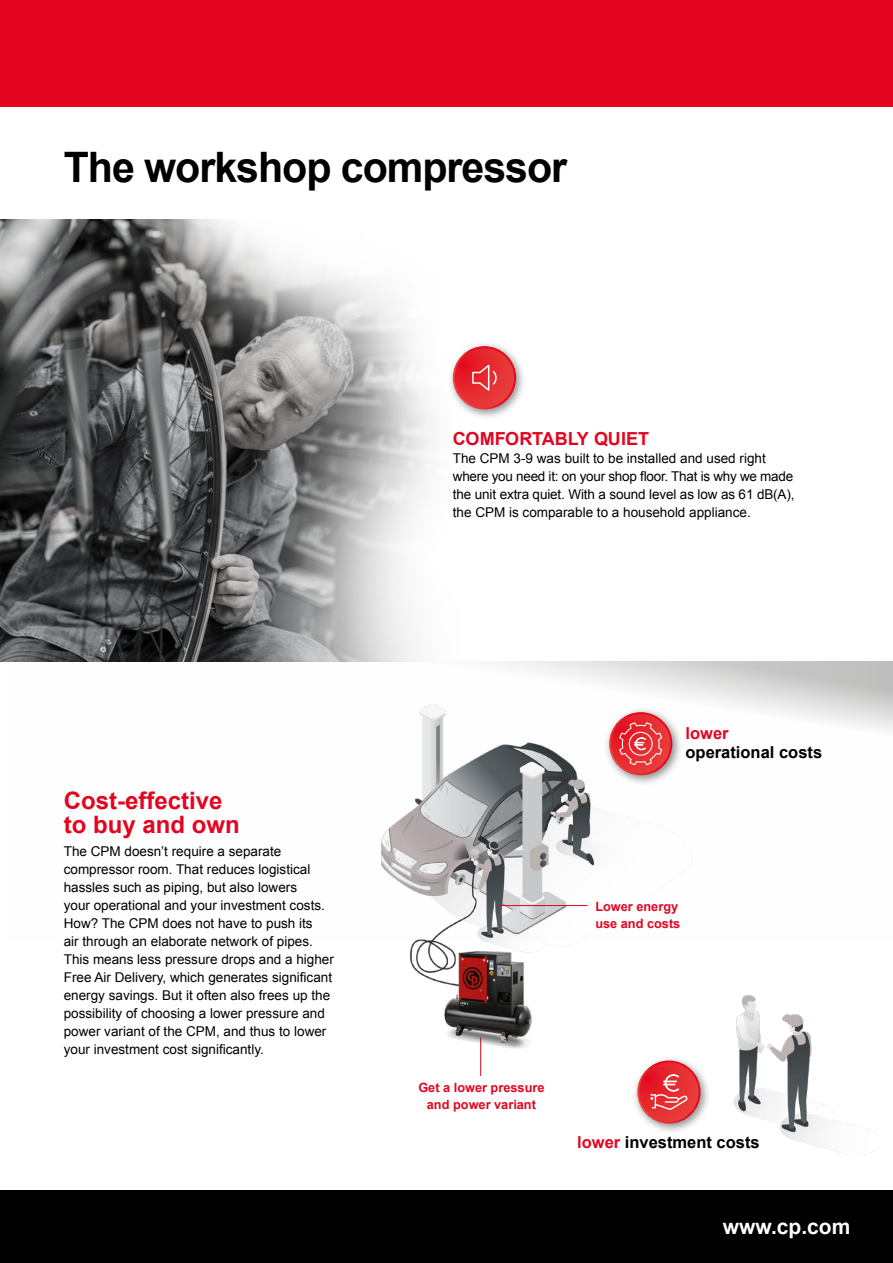
<style>
.page{position:relative;width:893px;height:1263px;background:#fff}
.page>*{position:absolute;margin:0;border:0;box-sizing:border-box;transform-origin:0 0}
.Headline{font:700 42px "Arial";letter-spacing:-.025em;color:#000}
.Headline-2{font:700 24px/24px "Arial";color:#e30520}
.t1{font:700 21px "Arial";color:#fff}
.Showkop{font:700 18px "Arial";color:#e30520}
.Body_Text{font:700 16.5px/19.5px "Arial";color:#000}
.Headline-3{font:13.5px/18px "Arial";color:#000}
.Body_Text-2{font:700 12.75px/17.2px "Arial";color:#e30520}
.s1{color:#e30520}
</style>
<div class="page">
<div style="left:0;top:1191px;width:893px;height:72px;background:#000"></div>
<svg style="left:498px;top:662px;width:395px;height:69px"></svg>
<img style="left:381px;top:704px;width:498px;height:451px">
<img style="left:0;top:219px;width:525px;height:443px">
<hr style="left:499px;top:905px;width:89px;height:1px;background:#e30520">
<div style="left:448px;top:341px;width:78px;height:79px;background:#000;opacity:.45"></div>
<svg style="left:453px;top:346px;width:63px;height:63px"></svg>
<svg style="left:455px;top:348px;width:59px;height:60px;background:#e62b2f"></svg>
<svg style="left:471px;top:363px;width:26px;height:30px"></svg>
<hr style="left:480px;top:1037px;width:1px;height:39px;background:#e30520">
<svg style="left:619px;top:722px;width:43px;height:43px;background:#ea4e52"></svg>
<div style="left:632px;top:1055px;width:79px;height:79px;background:#000;opacity:.45"></div>
<svg style="left:637px;top:1060px;width:63px;height:64px"></svg>
<svg style="left:639px;top:1062px;width:60px;height:60px"></svg>
<svg style="left:650px;top:1074px;width:38px;height:36px"></svg>
<img style="left:439px;top:943px;width:97px;height:107px">
<div style="left:0;top:0;width:893px;height:107px;background:#e30520"></div>
<p class="Headline" style="left:64px;top:140px;width:505px">The workshop compressor</p>
<p class="Showkop" style="left:453px;top:426px;width:198px">COMFORTABLY QUIET</p>
<p class="Headline-3" style="left:453px;top:449px;width:343px">The CPM 3-9 was built to be installed and used right where you need it: on your shop floor. That is why we made the unit extra quiet. With a sound level as low as 61 dB(A), the CPM is comparable to a household appliance.</p>
<p class="Headline-2" style="left:64px;top:790px;width:178px">Cost-effective to buy and own</p>
<p class="Headline-3" style="left:64px;top:842px;width:272px">The CPM doesn’t require a separate compressor room. That reduces logistical hassles such as piping, but also lowers<br>your operational and your investment costs.<br>How? The CPM does not have to push its<br>air through an elaborate network of pipes.<br>This means less pressure drops and a higher Free Air Delivery, which generates significant energy savings. But it often also frees up the possibility of choosing a lower pressure and power variant of the CPM, and thus to lower your investment cost significantly.</p>
<p class="Body_Text" style="left:685px;top:724px;width:138px"><span class="s1">lower<br></span>operational costs</p>
<p class="Body_Text-2" style="left:595px;top:898px;width:87px">Lower energy use and costs</p>
<p class="Body_Text-2" style="left:418px;top:1079px;width:128px;text-align:center">Get a lower pressure and power variant</p>
<p class="Body_Text" style="left:577px;top:1133px;width:184px"><span class="s1">lower</span> investment costs</p>
<h3 class="t1" style="left:723px;top:1213px;width:129px">www.cp.com</h3>
</div>
